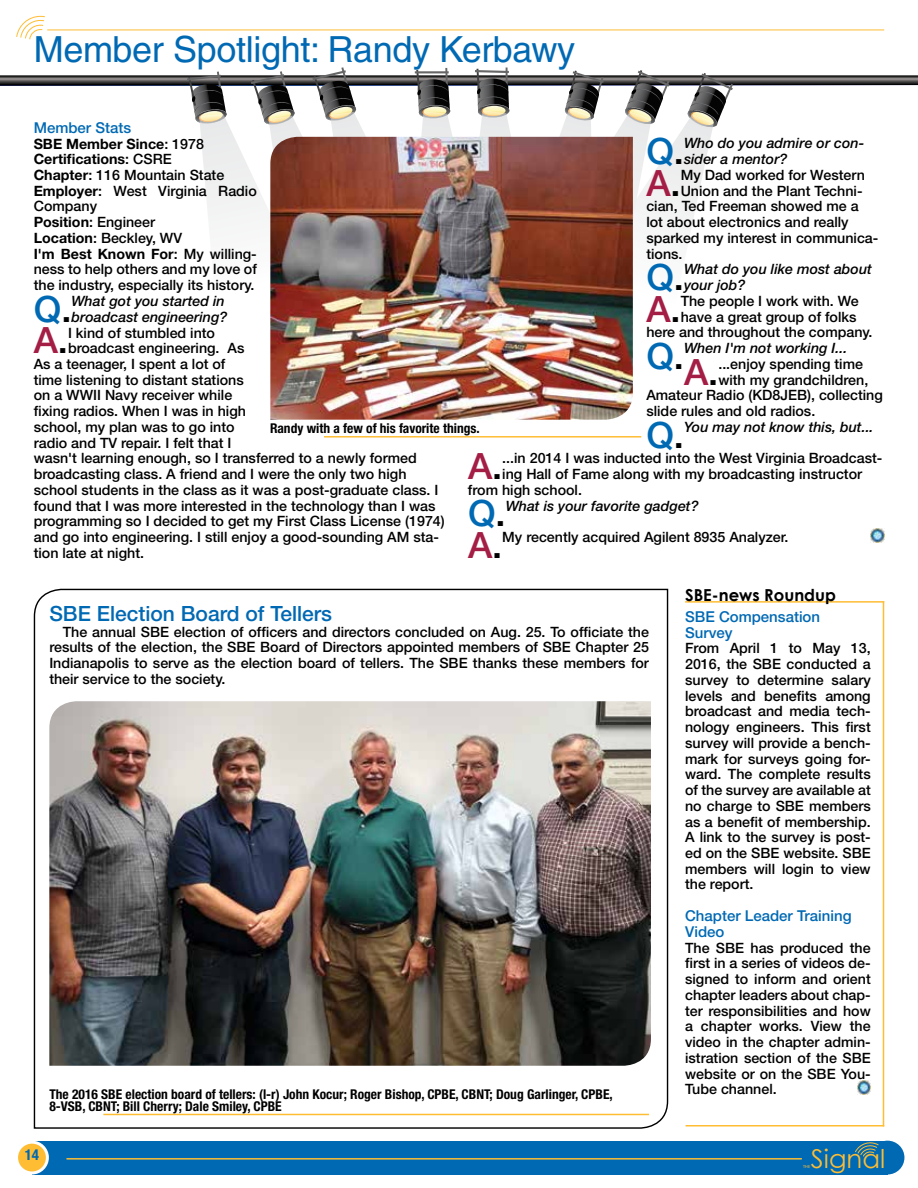
<style>
.page{position:relative;width:918px;height:1188px;background:#fff}
.page>*{position:absolute;margin:0;border:0;box-sizing:border-box;transform-origin:0 0}
.t1{font:500 36.3px "Helvetica Neue";color:#0069b4}
.t2{font:500 36.3px "Helvetica Neue";color:#a41d44}
.t3{font:36px "Helvetica";letter-spacing:-.01em;color:#0069b4}
.t4{font:25.95px "Century Gothic";color:#febd32}
.t5{font:500 21px "Helvetica Neue";color:#0069b4}
.t6{font:700 16.5px "Century Gothic";color:#000}
.t7{font:500 15px/15.8px "Helvetica Neue";color:#0069b4}
.t8{font:700 condensed 15px "Helvetica Neue";color:#0069b4}
.t9{font:500 14.25px/15.8px "Helvetica Neue";color:#000;text-align:justify}
.t10{font:italic 500 14.25px/15.8px "Helvetica Neue";color:#000}
.t11{font:700 condensed 13.5px/12px "Helvetica Neue";color:#000}
.t12{font:4.35px "Myriad Pro";color:#febd32}
.s1{font-weight:700}
.s2{color:#000}
</style>
<div class="page">
<div style="left:32px;top:1141px;width:856px;height:33px;background:#0069b4"></div>
<div style="left:17px;top:1142px;width:30px;height:31px;background:#febd33;border-radius:50%"></div>
<div style="left:15px;top:1141px;width:34px;height:33px;border:3px solid #fff;border-radius:50%"></div>
<div style="left:871px;top:1141px;width:33px;height:33px;background:#0069b4;border-radius:50%"></div>
<svg style="left:855px;top:1142px;width:23px;height:14px"></svg>
<hr style="left:67px;top:1158px;width:734px;height:2px;background:#febd33">
<div style="left:0;top:74px;width:918px;height:11px;background:#030403"></div>
<svg style="left:0;top:74px;width:918px;height:10px;background:#656363"></svg>
<svg style="left:187px;top:72px;width:40px;height:51px"></svg>
<svg style="left:199px;top:114px;width:70px;height:111px"></svg>
<svg style="left:564px;top:71px;width:40px;height:37px"></svg>
<svg style="left:251px;top:71px;width:44px;height:55px"></svg>
<svg style="left:269px;top:116px;width:61px;height:21px"></svg>
<svg style="left:312px;top:67px;width:44px;height:55px"></svg>
<svg style="left:330px;top:112px;width:58px;height:25px"></svg>
<hr style="left:415px;top:71px;width:34px;height:2px;background:#676767">
<svg style="left:416px;top:68px;width:35px;height:43px"></svg>
<hr style="left:506px;top:68px;width:2px;height:27px;background:#676767">
<svg style="left:475px;top:69px;width:35px;height:41px"></svg>
<svg style="left:624px;top:70px;width:46px;height:44px"></svg>
<svg style="left:394px;top:111px;width:257px;height:26px"></svg>
<svg style="left:686px;top:73px;width:47px;height:54px"></svg>
<svg style="left:447px;top:114px;width:267px;height:324px"></svg>
<hr style="left:47px;top:30px;width:837px;height:1px;background:#febd33">
<svg style="left:16px;top:16px;width:29px;height:24px"></svg>
<hr style="left:324px;top:436px;width:317px;height:2px;background:#febd33">
<svg style="left:871px;top:529px;width:13px;height:13px"></svg>
<hr style="left:685px;top:601px;width:199px;height:2px;background:#febd33">
<hr style="left:883px;top:601px;width:1px;height:525px;background:#febd33">
<img style="left:857px;top:1081px;width:14px;height:13px">
<hr style="left:686px;top:1125px;width:198px;height:1px;background:#febd33">
<img style="left:270px;top:137px;width:363px;height:283px">
<img style="left:33px;top:588px;width:636px;height:541px">
<hr style="left:103px;top:1114px;width:546px;height:1px;background:#febd33">
<h2 class="t3" style="left:34px;top:28px;width:543px">Member Spotlight: Randy Kerbawy</h2>
<p class="t7" style="left:34px;top:119px;width:99px">Member Stats</p>
<p class="t9" style="left:34px;top:135px;width:225px;text-align:left"><span class="s1">SBE Member Since</span>: 1978<br><span class="s1">Certifications</span>: CSRE<br><span class="s1">Chapter</span>: 116 Mountain State<br><span class="s1">Employer</span>: West Virginia Radio<br>Company<br><span class="s1">Position</span>: Engineer<br><span class="s1">Location</span>: Beckley, WV<br><span class="s1">I'm Best Known For</span>: My willing&shy;ness to help others and my love of the industry, especially its history.</p>
<h1 class="t1" style="left:34px;top:287px;width:39px">Q<span class="s2">.</span></h1>
<p class="t10" style="left:71px;top:293px;width:158px">What got you started in broadcast engineering?</p>
<h1 class="t2" style="left:34px;top:319px;width:36px">A<span class="s2">.</span></h1>
<p class="t9" style="left:68px;top:324px;width:149px">I kind of stumbled into</p>
<h1 class="t1" style="left:646px;top:130px;width:39px">Q<span class="s2">.</span></h1>
<p class="t10" style="left:684px;top:135px;width:182px">Who do you admire or con&shy;sider a mentor?</p>
<h1 class="t2" style="left:646px;top:161px;width:36px">A<span class="s2">.</span></h1>
<p class="t9" style="left:681px;top:167px;width:186px">My Dad worked for Western</p>
<p class="t9" style="left:681px;top:183px;width:183px">Union and the Plant Techni-</p>
<p class="t9" style="left:646px;top:198px;width:214px">cian, Ted Freeman showed me a</p>
<p class="t9" style="left:646px;top:214px;width:204px">lot about electronics and really</p>
<p class="t9" style="left:646px;top:230px;width:234px">sparked my interest in communica-</p>
<p class="t9" style="left:646px;top:246px;width:38px">tions.</p>
<h1 class="t1" style="left:646px;top:256px;width:39px">Q<span class="s2">.</span></h1>
<p class="t10" style="left:684px;top:261px;width:189px">What do you like most about your job?</p>
<h1 class="t2" style="left:646px;top:287px;width:36px">A<span class="s2">.</span></h1>
<p class="t9" style="left:681px;top:293px;width:180px">The people I work with. We</p>
<p class="t9" style="left:681px;top:309px;width:177px">have a great group of folks</p>
<p class="t9" style="left:646px;top:324px;width:228px">here and throughout the company.</p>
<h1 class="t1" style="left:646px;top:334px;width:39px">Q<span class="s2">.</span></h1>
<p class="t10" style="left:684px;top:340px;width:165px">When I'm not working I...</p>
<p class="t9" style="left:68px;top:340px;width:178px">broadcast engineering. As</p>
<p class="t9" style="left:34px;top:356px;width:193px">As a teenager, I spent a lot of</p>
<p class="t9" style="left:34px;top:372px;width:212px">time listening to distant stations</p>
<p class="t9" style="left:34px;top:387px;width:200px">on a WWII Navy receiver while</p>
<p class="t9" style="left:34px;top:403px;width:214px">fixing radios. When I was in high</p>
<p class="t9" style="left:34px;top:419px;width:202px">school, my plan was to go into</p>
<p class="t9" style="left:34px;top:435px;width:199px">radio and TV repair. I felt that I</p>
<p class="t9" style="left:34px;top:450px;width:385px">wasn't learning enough, so I transferred to a newly formed</p>
<p class="t9" style="left:34px;top:466px;width:374px">broadcasting class. A friend and I were the only two high</p>
<p class="t9" style="left:34px;top:482px;width:406px">school students in the class as it was a post-graduate class. I</p>
<p class="t9" style="left:34px;top:498px;width:403px">found that I was more interested in the technology than I was</p>
<p class="t9" style="left:34px;top:513px;width:413px">programming so I decided to get my First Class License (1974)</p>
<p class="t9" style="left:34px;top:529px;width:407px">and go into engineering. I still enjoy a good-sounding AM sta-</p>
<p class="t9" style="left:34px;top:545px;width:112px">tion late at night.</p>
<h1 class="t2" style="left:684px;top:350px;width:36px">A<span class="s2">.</span></h1>
<p class="t9" style="left:718px;top:356px;width:146px">...enjoy spending time</p>
<p class="t9" style="left:718px;top:372px;width:151px">with my grandchildren,</p>
<p class="t9" style="left:646px;top:387px;width:238px">Amateur Radio (KD8JEB), collecting</p>
<p class="t9" style="left:646px;top:403px;width:170px">slide rules and old radios.</p>
<h1 class="t1" style="left:646px;top:413px;width:39px">Q<span class="s2">.</span></h1>
<p class="t10" style="left:684px;top:419px;width:191px">You may not know this, but...</p>
<p class="t11" style="left:270px;top:422px;width:211px">Randy with a few of his favorite things.</p>
<h1 class="t2" style="left:468px;top:445px;width:36px">A<span class="s2">.</span></h1>
<p class="t9" style="left:502px;top:450px;width:382px">...in 2014 I was inducted into the West Virginia Broadcast-</p>
<p class="t9" style="left:502px;top:466px;width:361px">ing Hall of Fame along with my broadcasting instructor</p>
<p class="t9" style="left:468px;top:482px;width:116px">from high school.</p>
<h1 class="t1" style="left:468px;top:492px;width:39px">Q<span class="s2">.</span></h1>
<p class="t10" style="left:506px;top:498px;width:194px">What is your favorite gadget?</p>
<h1 class="t2" style="left:468px;top:523px;width:36px">A<span class="s2">.</span></h1>
<p class="t9" style="left:502px;top:529px;width:288px">My recently acquired Agilent 8935 Analyzer.</p>
<p class="t6" style="left:685px;top:583px;width:152px">SBE-news Roundup</p>
<p class="t7" style="left:685px;top:608px;width:137px">SBE Compensation<br>Survey</p>
<p class="t9" style="left:685px;top:640px;width:187px">From April 1 to May 13, 2016, the SBE conducted a survey to determine salary levels and benefits among broadcast and media tech&shy;nology engineers. This first survey will provide a bench&shy;mark for surveys going for&shy;ward. The complete results of the survey are available at no charge to SBE members as a benefit of membership.<br>A link to the survey is post&shy;ed on the SBE website. SBE members will login to view the report.</p>
<p class="t7" style="left:685px;top:908px;width:168px">Chapter Leader Training<br>Video</p>
<p class="t9" style="left:685px;top:939px;width:187px">The SBE has produced the first in a series of videos de&shy;signed to inform and orient chapter leaders about chap&shy;ter responsibilities and how a chapter works. View the video in the chapter admin&shy;istration section of the SBE website or on the SBE You-Tube channel.</p>
<h3 class="t5" style="left:49px;top:601px;width:284px">SBE Election Board of Tellers</h3>
<p class="t9" style="left:49px;top:624px;width:601px;text-indent:13px">The annual SBE election of officers and directors concluded on Aug. 25. To officiate the results of the election, the SBE Board of Directors appointed members of SBE Chapter 25<br>Indianapolis to serve as the election board of tellers. The SBE thanks these members for their service to the society.</p>
<p class="t11" style="left:49px;top:1088px;width:565px">The 2016 SBE election board of tellers: (l-r) John Kocur; Roger Bishop, CPBE, CBNT; Doug Garlinger, CPBE,<br>8-VSB, CBNT; Bill Cherry; Dale Smiley, CPBE</p>
<p class="t8" style="left:25px;top:1146px;width:16px">14</p>
<h3 class="t4" style="left:811px;top:1143px;width:76px">Signal</h3>
<p class="t12" style="left:803px;top:1164px;width:9px">THE</p>
</div>
